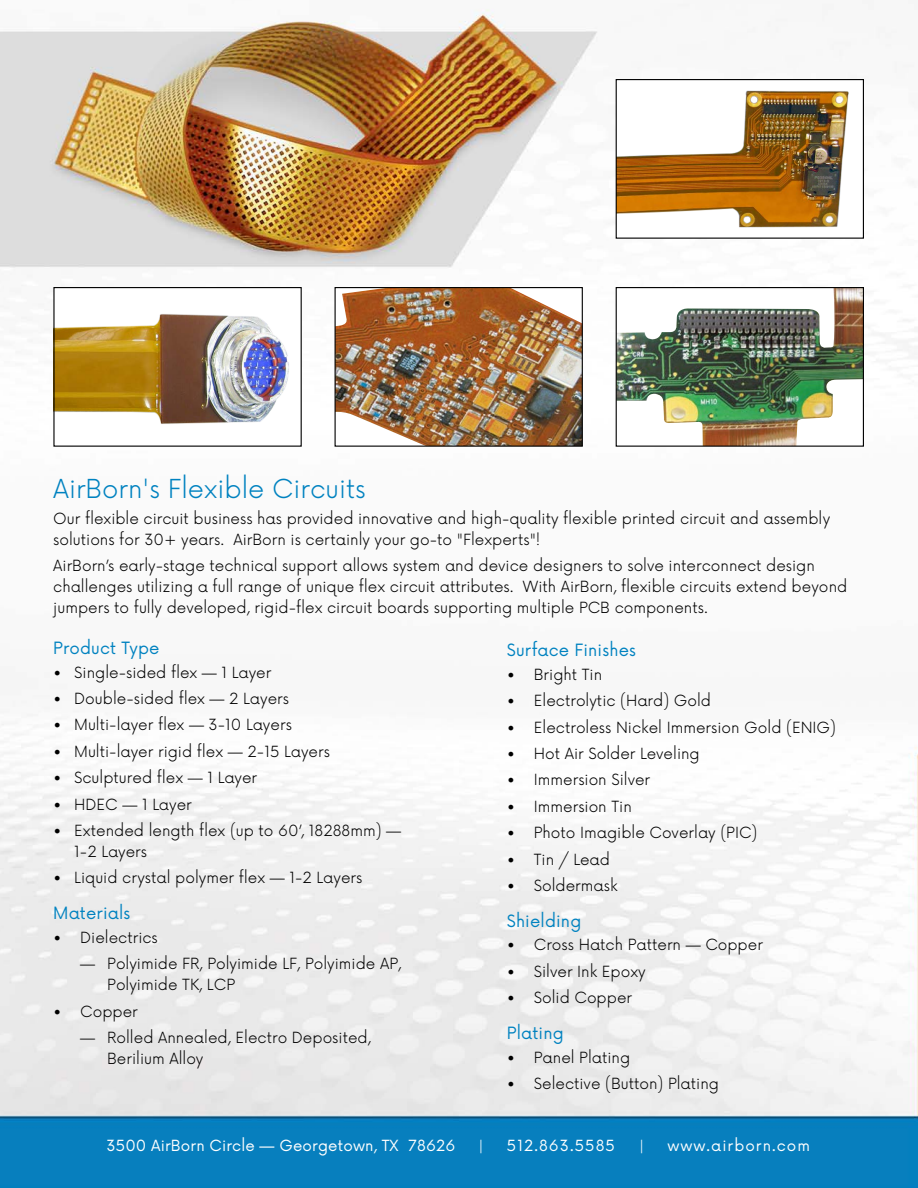
<style>
.page{position:relative;width:918px;height:1188px;background:#fff}
.page>*{position:absolute;margin:0;border:0;box-sizing:border-box;transform-origin:0 0}
.t1{font:300 25.5px "Now";color:#0082c0}
.t2{font:16.5px "Now";letter-spacing:.01em;color:#0082c0}
.t3{font:300 15px/21px "Now";color:#000}
.t4{font:15px "Now";letter-spacing:.01em;color:#fff}
.t5{font:15px "Now";letter-spacing:.07em;color:#fff}
</style>
<div class="page">
<img style="left:0;top:9px;width:918px;height:1179px">
<img style="left:615px;top:286px;width:250px;height:161px">
<img style="left:334px;top:286px;width:249px;height:161px">
<img style="left:53px;top:286px;width:249px;height:161px">
<img style="left:615px;top:78px;width:250px;height:161px">
<h1 class="t1" style="left:53px;top:468px;width:314px">AirBorn's Flexible Circuits</h1>
<p class="t3" style="left:53px;top:507px;width:778px">Our flexible circuit business has provided innovative and high-quality flexible printed circuit and assembly solutions for 30+ years. AirBorn is certainly your go-to "Flexperts"!</p>
<p class="t3" style="left:53px;top:554px;width:796px">AirBorn’s early-stage technical support allows system and device designers to solve interconnect design challenges utilizing a full range of unique flex circuit attributes. With AirBorn, flexible circuits extend beyond jumpers to fully developed, rigid-flex circuit boards supporting multiple PCB components.</p>
<p class="t2" style="left:53px;top:635px;width:108px">Product Type</p>
<p class="t3" style="left:53px;top:661px;width:220px">• Single-sided flex — 1 Layer</p>
<p class="t3" style="left:53px;top:687px;width:237px">• Double-sided flex — 2 Layers</p>
<p class="t3" style="left:53px;top:713px;width:240px">• Multi-layer flex — 3-10 Layers</p>
<p class="t3" style="left:53px;top:740px;width:278px">• Multi-layer rigid flex — 2-15 Layers</p>
<p class="t3" style="left:53px;top:766px;width:206px">• Sculptured flex — 1 Layer</p>
<p class="t3" style="left:53px;top:793px;width:140px">• HDEC — 1 Layer</p>
<p class="t3" style="left:74px;top:819px;width:329px;text-indent:-21px">• Extended length flex (up to 60’, 18288mm) —<br>1-2 Layers</p>
<p class="t3" style="left:53px;top:866px;width:311px">• Liquid crystal polymer flex — 1-2 Layers</p>
<p class="t2" style="left:53px;top:900px;width:79px">Materials</p>
<p class="t3" style="left:53px;top:926px;width:106px">• Dielectrics</p>
<p class="t3" style="left:107px;top:952px;width:296px;text-indent:-27px">— Polyimide FR, Polyimide LF, Polyimide AP,<br>Polyimide TK, LCP</p>
<p class="t3" style="left:53px;top:1000px;width:86px">• Copper</p>
<p class="t3" style="left:107px;top:1026px;width:265px;text-indent:-27px">— Rolled Annealed, Electro Deposited,<br>Berilium Alloy</p>
<p class="t2" style="left:507px;top:637px;width:131px">Surface Finishes</p>
<p class="t3" style="left:507px;top:663px;width:97px">• Bright Tin</p>
<p class="t3" style="left:507px;top:689px;width:206px">• Electrolytic (Hard) Gold</p>
<p class="t3" style="left:507px;top:716px;width:331px">• Electroless Nickel Immersion Gold (ENIG)</p>
<p class="t3" style="left:507px;top:742px;width:194px">• Hot Air Solder Leveling</p>
<p class="t3" style="left:507px;top:768px;width:145px">• Immersion Silver</p>
<p class="t3" style="left:507px;top:795px;width:126px">• Immersion Tin</p>
<p class="t3" style="left:507px;top:821px;width:252px">• Photo Imagible Coverlay (PIC)</p>
<p class="t3" style="left:507px;top:848px;width:105px">• Tin / Lead</p>
<p class="t3" style="left:507px;top:874px;width:112px">• Soldermask</p>
<p class="t2" style="left:507px;top:907px;width:76px">Shielding</p>
<p class="t3" style="left:507px;top:933px;width:258px">• Cross Hatch Pattern — Copper</p>
<p class="t3" style="left:507px;top:960px;width:140px">• Silver Ink Epoxy</p>
<p class="t3" style="left:507px;top:986px;width:127px">• Solid Copper</p>
<p class="t2" style="left:507px;top:1020px;width:58px">Plating</p>
<p class="t3" style="left:507px;top:1046px;width:125px">• Panel Plating</p>
<p class="t3" style="left:507px;top:1072px;width:214px">• Selective (Button) Plating</p>
<p class="t4" style="left:106px;top:1134px;width:351px">3500 AirBorn Circle — Georgetown, TX 78626</p>
<p class="t4" style="left:479px;top:1134px;width:6px">|</p>
<p class="t5" style="left:507px;top:1134px;width:110px">512.863.5585</p>
<p class="t4" style="left:639px;top:1134px;width:6px">|</p>
<p class="t5" style="left:667px;top:1134px;width:144px">www.airborn.com</p>
</div>
